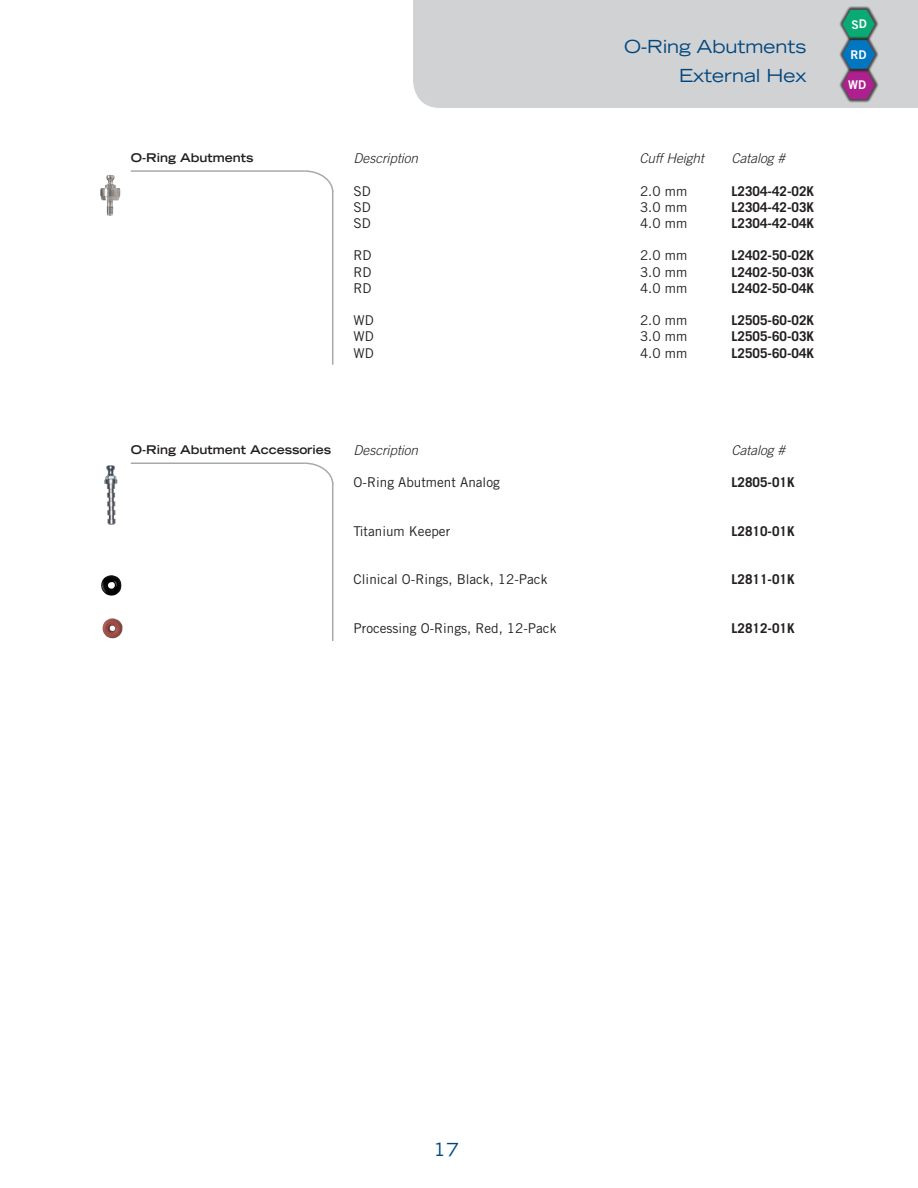
<style>
.page{position:relative;width:918px;height:1188px;background:#fff}
.page>*{position:absolute;margin:0;border:0;box-sizing:border-box;transform-origin:0 0}
.t1{font:expanded 18px/28.5px "Trade Gothic LT Std";color:#00467e;text-align:right}
.t2{font:13.5px "Trade Gothic LT Std";color:#231f20}
.t3{font:700 13.5px "Trade Gothic LT Std";color:#231f20}
.t4{font:italic 300 13.5px "Trade Gothic LT Std";color:#231f20}
.t5{font:700 expanded 12px "Trade Gothic LT Std";color:#231f20}
.t6{font:12px "Trade Gothic LT Std Bd 2";color:#fff}
</style>
<div class="page">
<div style="left:413px;top:0;width:505px;height:108px;background:#d1d2d4"></div>
<hr style="left:131px;top:170px;width:173px;height:2px;background:#a8a9ad">
<svg style="left:303px;top:170px;width:31px;height:24px"></svg>
<hr style="left:332px;top:191px;width:1px;height:174px;background:#a8a9ad">
<hr style="left:131px;top:462px;width:173px;height:2px;background:#a8a9ad">
<svg style="left:303px;top:462px;width:31px;height:24px"></svg>
<hr style="left:332px;top:483px;width:1px;height:158px;background:#a8a9ad">
<img style="left:100px;top:175px;width:20px;height:41px">
<img style="left:102px;top:618px;width:21px;height:20px">
<img style="left:101px;top:575px;width:21px;height:21px">
<img style="left:104px;top:465px;width:14px;height:60px">
<div style="left:838px;top:66px;width:41px;height:37px;background:#231f20;opacity:.75"></div>
<div style="left:838px;top:6px;width:41px;height:36px;background:#231f20;opacity:.75"></div>
<div style="left:838px;top:36px;width:41px;height:37px;background:#231f20;opacity:.75"></div>
<svg style="left:842px;top:10px;width:33px;height:89px;background:#527291"></svg>
<p class="t5" style="left:131px;top:150px;width:124px">O-Ring Abutments</p>
<h1 class="t1" style="left:624px;top:32px;width:184px">O-Ring Abutments<br>External Hex</h1>
<p class="t4" style="left:354px;top:150px;width:66px">Description</p>
<p class="t4" style="left:639px;top:150px;width:66px">Cuff Height</p>
<p class="t4" style="left:732px;top:150px;width:55px">Catalog #</p>
<p class="t2" style="left:354px;top:183px;width:19px">SD</p>
<p class="t2" style="left:640px;top:183px;width:49px">2.0 mm</p>
<p class="t3" style="left:732px;top:182px;width:84px">L2304-42-02K</p>
<p class="t2" style="left:354px;top:199px;width:19px">SD</p>
<p class="t2" style="left:640px;top:199px;width:49px">3.0 mm</p>
<p class="t3" style="left:732px;top:199px;width:84px">L2304-42-03K</p>
<p class="t2" style="left:354px;top:215px;width:19px">SD</p>
<p class="t2" style="left:640px;top:215px;width:49px">4.0 mm</p>
<p class="t3" style="left:732px;top:215px;width:84px">L2304-42-04K</p>
<p class="t2" style="left:354px;top:247px;width:20px">RD</p>
<p class="t2" style="left:640px;top:247px;width:49px">2.0 mm</p>
<p class="t3" style="left:732px;top:247px;width:84px">L2402-50-02K</p>
<p class="t2" style="left:354px;top:264px;width:20px">RD</p>
<p class="t2" style="left:640px;top:264px;width:49px">3.0 mm</p>
<p class="t3" style="left:732px;top:263px;width:84px">L2402-50-03K</p>
<p class="t2" style="left:354px;top:280px;width:20px">RD</p>
<p class="t2" style="left:640px;top:280px;width:49px">4.0 mm</p>
<p class="t3" style="left:732px;top:280px;width:84px">L2402-50-04K</p>
<p class="t2" style="left:354px;top:312px;width:22px">WD</p>
<p class="t2" style="left:640px;top:312px;width:49px">2.0 mm</p>
<p class="t3" style="left:732px;top:312px;width:84px">L2505-60-02K</p>
<p class="t2" style="left:354px;top:328px;width:22px">WD</p>
<p class="t2" style="left:640px;top:328px;width:49px">3.0 mm</p>
<p class="t3" style="left:732px;top:328px;width:84px">L2505-60-03K</p>
<p class="t2" style="left:354px;top:345px;width:22px">WD</p>
<p class="t2" style="left:640px;top:345px;width:49px">4.0 mm</p>
<p class="t3" style="left:732px;top:344px;width:84px">L2505-60-04K</p>
<p class="t6" style="left:852px;top:17px;width:17px">SD</p>
<p class="t6" style="left:850px;top:47px;width:18px">RD</p>
<p class="t6" style="left:848px;top:77px;width:20px">WD</p>
<p class="t5" style="left:131px;top:442px;width:202px">O-Ring Abutment Accessories</p>
<p class="t4" style="left:354px;top:442px;width:66px">Description</p>
<p class="t4" style="left:732px;top:442px;width:55px">Catalog #</p>
<p class="t2" style="left:354px;top:474px;width:148px">O-Ring Abutment Analog</p>
<p class="t3" style="left:732px;top:474px;width:65px">L2805-01K</p>
<p class="t2" style="left:354px;top:523px;width:98px">Titanium Keeper</p>
<p class="t3" style="left:732px;top:523px;width:65px">L2810-01K</p>
<p class="t2" style="left:354px;top:571px;width:195px">Clinical O-Rings, Black, 12-Pack</p>
<p class="t3" style="left:732px;top:571px;width:65px">L2811-01K</p>
<p class="t2" style="left:354px;top:620px;width:204px">Processing O-Rings, Red, 12-Pack</p>
<p class="t3" style="left:732px;top:620px;width:65px">L2812-01K</p>
<h1 class="t1" style="left:433px;top:1135px;width:27px">17</h1>
</div>
